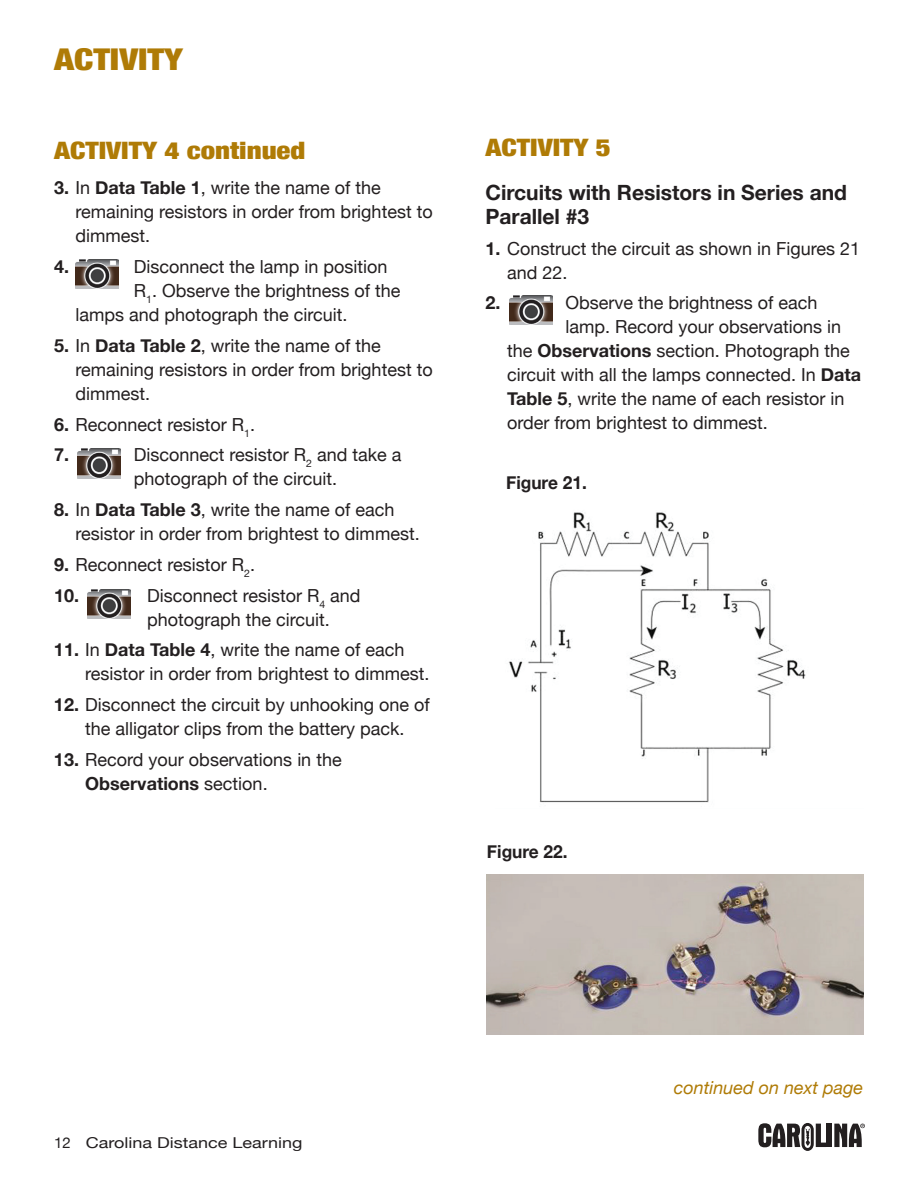
<style>
.page{position:relative;width:918px;height:1188px;background:#fff}
.page>*{position:absolute;margin:0;border:0;box-sizing:border-box;transform-origin:0 0}
.t1{font:900 condensed 30px "Helvetica Neue";color:#af7b06;scale:1.2 1}
.t2{font:900 condensed 24px "Helvetica Neue";color:#af7b06;scale:1.2 1}
.t3{font:700 21px/24px "Helvetica Neue";color:#231f20}
.t4{font:18px/24px "Helvetica Neue";color:#231f20}
.t5{font:italic 18px "Helvetica Neue";color:#af7b06}
.t6{font:700 18px "Helvetica Neue";color:#231f20;scale:.96 1}
.t7{font:700 18px "Helvetica Neue";color:#231f20}
.t8{font:15px "Helvetica Neue";color:#231f20}
.s1{font-weight:700}
</style>
<div class="page">
<div style="left:827px;top:1124px;width:5px;height:23px;background:#231f20"></div>
<svg style="left:758px;top:1123px;width:68px;height:28px"></svg>
<svg style="left:834px;top:1124px;width:31px;height:23px"></svg>
<img style="left:76px;top:260px;width:43px;height:29px">
<img style="left:78px;top:449px;width:43px;height:29px">
<img style="left:87px;top:589px;width:44px;height:29px">
<img style="left:509px;top:295px;width:43px;height:30px">
<img style="left:487px;top:875px;width:377px;height:160px">
<img style="left:508px;top:512px;width:298px;height:291px">
<h1 class="t1" style="left:54px;top:35px;width:109px">ACTIVITY</h1>
<h2 class="t2" style="left:54px;top:131px;width:211px">ACTIVITY 4 continued</h2>
<p class="t4" style="left:76px;top:177px;width:359px;text-indent:-22px"><span class="s1">3.</span> In <span class="s1">Data Table 1</span>, write the name of the remaining resistors in order from brightest to dimmest.</p>
<p class="t7" style="left:54px;top:253px;width:17px">4.</p>
<p class="t4" style="left:134px;top:256px;width:255px">Disconnect the lamp in position</p>
<p class="t4" style="left:134px;top:280px;width:268px">R<sub>1</sub>. Observe the brightness of the</p>
<p class="t4" style="left:76px;top:304px;width:273px">lamps and photograph the circuit.</p>
<p class="t4" style="left:76px;top:334px;width:359px;text-indent:-22px"><span class="s1">5.</span> In <span class="s1">Data Table 2</span>, write the name of the remaining resistors in order from brightest to dimmest.</p>
<p class="t4" style="left:54px;top:413px;width:203px"><span class="s1">6.</span> Reconnect resistor R<sub>1</sub>.</p>
<p class="t7" style="left:54px;top:441px;width:17px">7.</p>
<p class="t4" style="left:134px;top:444px;width:269px">Disconnect resistor R<sub>2</sub> and take a photograph of the circuit.</p>
<p class="t4" style="left:76px;top:499px;width:346px;text-indent:-22px"><span class="s1">8.</span> In <span class="s1">Data Table 3</span>, write the name of each resistor in order from brightest to dimmest.</p>
<p class="t4" style="left:54px;top:553px;width:203px"><span class="s1">9.</span> Reconnect resistor R<sub>2</sub>.</p>
<p class="t7" style="left:54px;top:581px;width:27px">10.</p>
<p class="t4" style="left:147px;top:584px;width:215px">Disconnect resistor R<sub>4</sub> and photograph the circuit.</p>
<p class="t4" style="left:85px;top:639px;width:346px;text-indent:-31px"><span class="s1">11.</span> In <span class="s1">Data Table 4</span>, write the name of each resistor in order from brightest to dimmest.</p>
<p class="t4" style="left:54px;top:694px;width:377px;text-align:center"><span class="s1">12.</span> Disconnect the circuit by unhooking one of the alligator clips from the battery pack.</p>
<p class="t4" style="left:85px;top:748px;width:258px;text-indent:-31px"><span class="s1">13.</span> Record your observations in the<br><span class="s1">Observations</span> section.</p>
<h2 class="t2" style="left:485px;top:127px;width:106px">ACTIVITY 5</h2>
<p class="t3" style="left:485px;top:181px;width:363px">Circuits with Resistors in Series and<br>Parallel #3</p>
<p class="t4" style="left:507px;top:237px;width:355px;text-indent:-22px"><span class="s1">1.</span> Construct the circuit as shown in Figures 21 and 22.</p>
<p class="t7" style="left:485px;top:289px;width:17px">2.</p>
<p class="t4" style="left:565px;top:292px;width:254px">Observe the brightness of each</p>
<p class="t4" style="left:565px;top:316px;width:277px">lamp. Record your observations in</p>
<p class="t4" style="left:507px;top:340px;width:344px">the <span class="s1">Observations</span> section. Photograph the</p>
<p class="t4" style="left:507px;top:364px;width:356px">circuit with all the lamps connected. In <span class="s1">Data</span></p>
<p class="t4" style="left:507px;top:388px;width:339px"><span class="s1">Table 5</span>, write the name of each resistor in</p>
<p class="t4" style="left:507px;top:412px;width:262px">order from brightest to dimmest.</p>
<p class="t6" style="left:506px;top:468px;width:86px">Figure 21.</p>
<p class="t6" style="left:487px;top:838px;width:86px">Figure 22.</p>
<p class="t8" style="left:54px;top:1131px;width:250px">12 Carolina Distance Learning</p>
<p class="t5" style="left:674px;top:1074px;width:191px">continued on next page</p>
</div>
